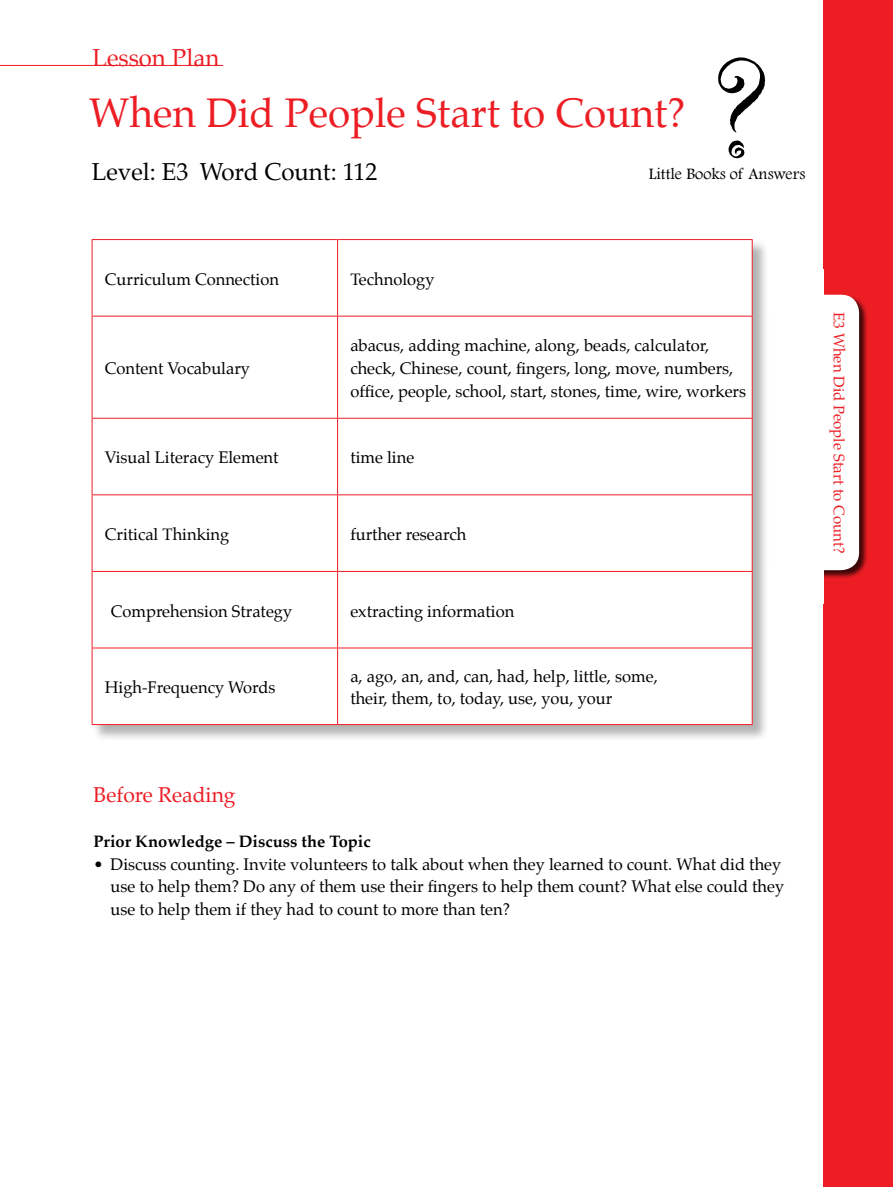
<style>
.page{position:relative;width:893px;height:1187px;background:#fff}
.page>*{position:absolute;margin:0;border:0;box-sizing:border-box;transform-origin:0 0}
.t1{font:150px "Party Let Plain";color:#000}
.t2{font:40.5px "Palatino";color:#ed1d24}
.t3{font:24px "Palatino";color:#000}
.t4{font:24px "Palatino";color:#ed1d24}
.t5{font:21px "Palatino";color:#ed1d24}
.t6{font:16.5px/22.5px "Palatino";color:#000}
.t7{font:700 16.5px "Palatino";color:#000}
.t8{font:16.5px "Footlight MT Light";color:#000}
.t9{font:15px "Palatino";color:#ed1d24}
</style>
<div class="page">
<div style="left:92px;top:239px;width:677px;height:503px;background:#000;opacity:.3"></div>
<svg style="left:93px;top:240px;width:244px;height:484px"></svg>
<svg style="left:338px;top:240px;width:414px;height:484px"></svg>
<hr style="left:92px;top:240px;width:1px;height:76px;background:#ed1d24">
<hr style="left:92px;top:316px;width:1px;height:102px;background:#ed1d24">
<hr style="left:92px;top:418px;width:1px;height:76px;background:#ed1d24">
<hr style="left:92px;top:495px;width:1px;height:76px;background:#ed1d24">
<hr style="left:92px;top:571px;width:1px;height:76px;background:#ed1d24">
<hr style="left:92px;top:648px;width:1px;height:76px;background:#ed1d24">
<hr style="left:92px;top:239px;width:246px;height:1px;background:#ed1d24">
<hr style="left:92px;top:316px;width:246px;height:1px;background:#ed1d24">
<hr style="left:92px;top:418px;width:246px;height:1px;background:#ed1d24">
<hr style="left:92px;top:494px;width:246px;height:1px;background:#ed1d24">
<hr style="left:92px;top:571px;width:246px;height:1px;background:#ed1d24">
<hr style="left:92px;top:647px;width:246px;height:1px;background:#ed1d24">
<hr style="left:337px;top:240px;width:1px;height:76px;background:#ed1d24">
<hr style="left:337px;top:316px;width:1px;height:102px;background:#ed1d24">
<hr style="left:337px;top:418px;width:1px;height:76px;background:#ed1d24">
<hr style="left:337px;top:495px;width:1px;height:76px;background:#ed1d24">
<hr style="left:337px;top:571px;width:1px;height:76px;background:#ed1d24">
<hr style="left:337px;top:648px;width:1px;height:76px;background:#ed1d24">
<hr style="left:338px;top:239px;width:415px;height:1px;background:#ed1d24">
<hr style="left:752px;top:240px;width:1px;height:76px;background:#ed1d24">
<hr style="left:752px;top:316px;width:1px;height:102px;background:#ed1d24">
<hr style="left:752px;top:418px;width:1px;height:76px;background:#ed1d24">
<hr style="left:752px;top:495px;width:1px;height:76px;background:#ed1d24">
<hr style="left:752px;top:571px;width:1px;height:76px;background:#ed1d24">
<hr style="left:752px;top:648px;width:1px;height:76px;background:#ed1d24">
<hr style="left:338px;top:316px;width:415px;height:1px;background:#ed1d24">
<hr style="left:338px;top:418px;width:415px;height:1px;background:#ed1d24">
<hr style="left:338px;top:494px;width:415px;height:1px;background:#ed1d24">
<hr style="left:338px;top:571px;width:415px;height:1px;background:#ed1d24">
<hr style="left:338px;top:647px;width:415px;height:1px;background:#ed1d24">
<hr style="left:92px;top:724px;width:246px;height:1px;background:#ed1d24">
<hr style="left:338px;top:724px;width:415px;height:1px;background:#ed1d24">
<div style="left:823px;top:0;width:70px;height:1186px;background:#ed1d24"></div>
<div style="left:773px;top:294px;width:95px;height:285px;background:#000;opacity:.75"></div>
<div style="left:773px;top:295px;width:86px;height:275px;background:#fff;border-radius:18px"></div>
<div style="left:774px;top:269px;width:49px;height:52px;background:#fff"></div>
<div style="left:774px;top:551px;width:49px;height:52px;background:#fff"></div>
<hr style="left:0;top:65px;width:223px;height:1px;background:#ed1d24">
<h3 class="t4" style="left:92px;top:37px;width:129px">Lesson Plan</h3>
<h1 class="t1" style="left:711px;top:17px;width:60px">?</h1>
<h2 class="t2" style="left:89px;top:80px;width:598px">When Did People Start to Count?</h2>
<h3 class="t3" style="left:92px;top:151px;width:287px">Level: E3 Word Count: 112</h3>
<p class="t8" style="left:649px;top:164px;width:158px">Little Books of Answers</p>
<p class="t6" style="left:105px;top:268px;width:176px">Curriculum Connection</p>
<p class="t6" style="left:350px;top:268px;width:86px">Technology</p>
<p class="t6" style="left:105px;top:357px;width:147px">Content Vocabulary</p>
<p class="t6" style="left:350px;top:334px;width:397px">abacus, adding machine, along, beads, calculator, check, Chinese, count, fingers, long, move, numbers, office, people, school, start, stones, time, wire, workers</p>
<p class="t6" style="left:105px;top:446px;width:175px">Visual Literacy Element</p>
<p class="t6" style="left:350px;top:446px;width:65px">time line</p>
<p class="t6" style="left:105px;top:523px;width:126px">Critical Thinking</p>
<p class="t6" style="left:350px;top:523px;width:117px">further research</p>
<p class="t6" style="left:111px;top:599px;width:183px">Comprehension Strategy</p>
<p class="t6" style="left:350px;top:599px;width:166px">extracting information</p>
<p class="t6" style="left:105px;top:676px;width:172px">High-Frequency Words</p>
<p class="t6" style="left:350px;top:665px;width:309px">a, ago, an, and, can, had, help, little, some, their, them, to, today, use, you, your</p>
<p class="t5" style="left:94px;top:777px;width:144px">Before Reading</p>
<p class="t7" style="left:94px;top:827px;width:279px">Prior Knowledge – Discuss the Topic</p>
<p class="t6" style="left:111px;top:852px;width:675px;text-indent:-17px">• Discuss counting. Invite volunteers to talk about when they learned to count. What did they use to help them? Do any of them use their fingers to help them count? What else could they use to help them if they had to count to more than ten?</p>
<p class="t9" style="left:851px;top:312px;width:243px;rotate:90deg">E3 When Did People Start to Count?</p>
</div>
